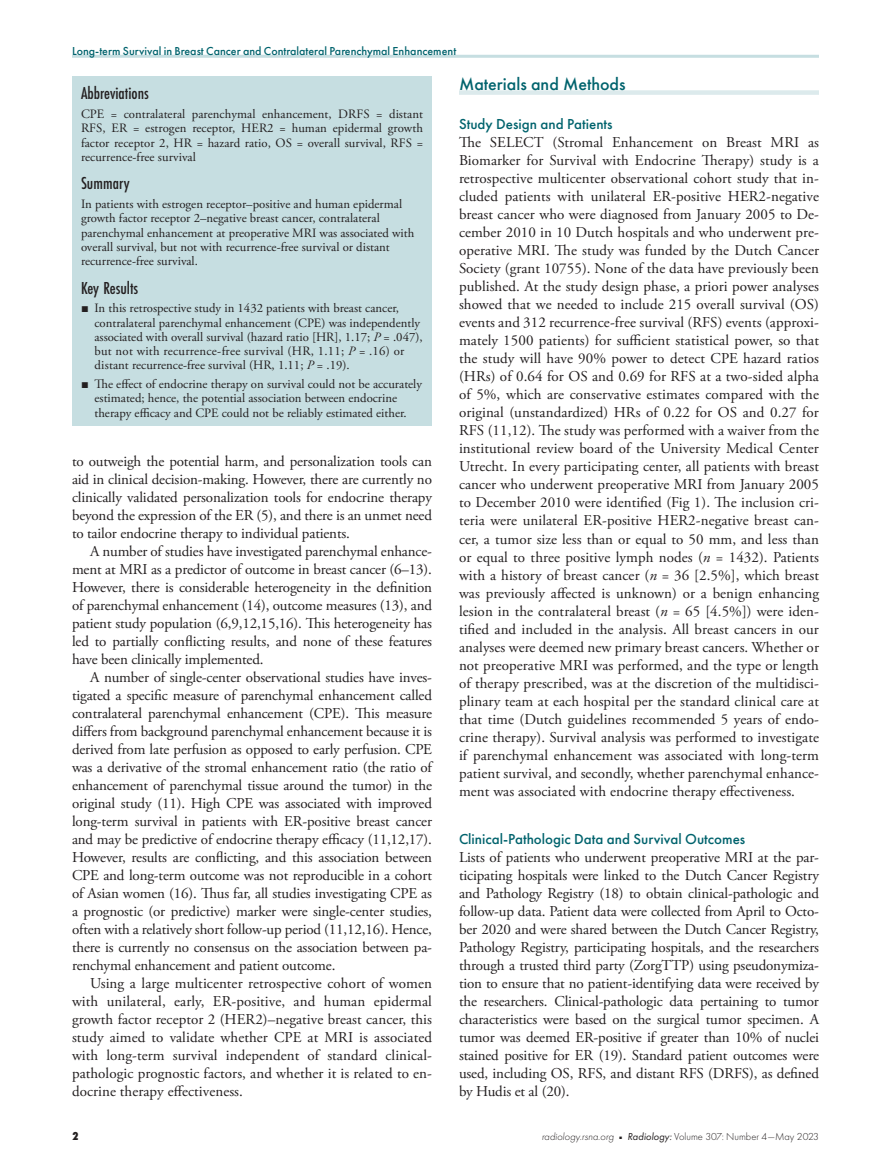
<style>
.page{position:relative;width:891px;height:1175px;background:#fff}
.page>*{position:absolute;margin:0;border:0;box-sizing:border-box;transform-origin:0 0}
.t1{font:500 18px "Futura PT Cond";color:#231f20}
.t2{font:500 18px "Futura PT";color:#00636d}
.t3{font:15px/18px "Adobe Garamond Pro";letter-spacing:-.01em;color:#231f20;text-align:justify}
.t4{font:500 15px "Futura PT";color:#00636d}
.t5{font:12.75px/14.2px "Adobe Garamond Pro";color:#231f20}
.t6{font:500 12px "Futura PT";color:#00636d}
.t7{font:800 12px "Futura PT Cond";color:#231f20}
.t8{font:300 10.5px "Futura PT";color:#231f20}
.s1{font-family:"Times New Roman"}
.s2{font-style:italic}
.s3{font-weight:400;font-style:italic}
</style>
<div class="page">
<hr style="left:72px;top:55px;width:747px;height:3px;background:#c6dee1">
<div style="left:459px;top:90px;width:360px;height:5px;background:#dceaec"></div>
<div style="left:72px;top:76px;width:360px;height:349px;background:#c6dee1"></div>
<p class="t6" style="left:72px;top:44px;width:386px">Long-term Survival in Breast Cancer and Contralateral Parenchymal Enhancement</p>
<p class="t1" style="left:81px;top:83px;width:69px">Abbreviations</p>
<p class="t5" style="left:81px;top:107px;width:344px;text-align:justify">CPE = contralateral parenchymal enhancement, DRFS = distant RFS, ER = estrogen receptor, HER2 = human epidermal growth factor receptor 2, HR = hazard ratio, OS = overall survival, RFS = recurrence-free survival</p>
<p class="t1" style="left:81px;top:173px;width:50px">Summary</p>
<p class="t5" style="left:81px;top:197px;width:335px">In patients with estrogen receptor–positive and human epidermal growth factor receptor 2–negative breast cancer, contralateral parenchymal enhancement at preoperative MRI was associated with overall survival, but not with recurrence-free survival or distant recurrence-free survival.</p>
<p class="t1" style="left:81px;top:277px;width:59px">Key Results</p>
<p class="t5" style="left:95px;top:302px;width:330px;text-indent:-14px"><span class="s1">■</span> In this retrospective study in 1432 patients with breast cancer, contralateral parenchymal enhancement (CPE) was independently associated with overall survival (hazard ratio [HR], 1.17; <span class="s2">P</span> = .047), but not with recurrence-free survival (HR, 1.11; <span class="s2">P</span> = .16) or distant recurrence-free survival (HR, 1.11; <span class="s2">P</span> = .19).</p>
<p class="t5" style="left:95px;top:377px;width:329px;text-indent:-14px"><span class="s1">■</span> The effect of endocrine therapy on survival could not be accurately estimated; hence, the potential association between endocrine therapy efficacy and CPE could not be reliably estimated either.</p>
<p class="t3" style="left:72px;top:452px;width:361px">to outweigh the potential harm, and personalization tools can aid in clinical decision-making. However, there are currently no clinically validated personalization tools for endocrine therapy beyond the expression of the ER (5), and there is an unmet need to tailor endocrine therapy to individual patients.</p>
<p class="t3" style="left:72px;top:542px;width:362px;text-indent:18px">A number of studies have investigated parenchymal enhance&shy;ment at MRI as a predictor of outcome in breast cancer (6–13).<br>However, there is considerable heterogeneity in the definition of parenchymal enhancement (14), outcome measures (13), and patient study population (6,9,12,15,16). This heterogeneity has led to partially conflicting results, and none of these features have been clinically implemented.</p>
<p class="t3" style="left:72px;top:668px;width:362px;text-indent:18px">A number of single-center observational studies have inves&shy;tigated a specific measure of parenchymal enhancement called contralateral parenchymal enhancement (CPE). This measure differs from background parenchymal enhancement because it is derived from late perfusion as opposed to early perfusion. CPE was a derivative of the stromal enhancement ratio (the ratio of enhancement of parenchymal tissue around the tumor) in the original study (11). High CPE was associated with improved long-term survival in patients with ER-positive breast cancer and may be predictive of endocrine therapy efficacy (11,12,17).<br>However, results are conflicting, and this association between CPE and long-term outcome was not reproducible in a cohort of Asian women (16). Thus far, all studies investigating CPE as a prognostic (or predictive) marker were single-center studies, often with a relatively short follow-up period (11,12,16). Hence, there is currently no consensus on the association between pa&shy;renchymal enhancement and patient outcome.</p>
<p class="t3" style="left:72px;top:974px;width:362px;text-indent:18px">Using a large multicenter retrospective cohort of women with unilateral, early, ER-positive, and human epidermal growth factor receptor 2 (HER2)–negative breast cancer, this study aimed to validate whether CPE at MRI is associated with long-term survival independent of standard clinical&shy;pathologic prognostic factors, and whether it is related to en&shy;docrine therapy effectiveness.</p>
<p class="t2" style="left:459px;top:73px;width:168px">Materials and Methods</p>
<p class="t4" style="left:459px;top:115px;width:155px">Study Design and Patients</p>
<p class="t3" style="left:459px;top:134px;width:362px">The SELECT (Stromal Enhancement on Breast MRI as Biomarker for Survival with Endocrine Therapy) study is a retrospective multicenter observational cohort study that in&shy;cluded patients with unilateral ER-positive HER2-negative breast cancer who were diagnosed from January 2005 to De&shy;cember 2010 in 10 Dutch hospitals and who underwent pre&shy;operative MRI. The study was funded by the Dutch Cancer Society (grant 10755). None of the data have previously been published. At the study design phase, a priori power analyses showed that we needed to include 215 overall survival (OS) events and 312 recurrence-free survival (RFS) events (approxi&shy;mately 1500 patients) for sufficient statistical power, so that the study will have 90% power to detect CPE hazard ratios (HRs) of 0.64 for OS and 0.69 for RFS at a two-sided alpha of 5%, which are conservative estimates compared with the original (unstandardized) HRs of 0.22 for OS and 0.27 for RFS (11,12). The study was performed with a waiver from the institutional review board of the University Medical Center Utrecht. In every participating center, all patients with breast cancer who underwent preoperative MRI from January 2005 to December 2010 were identified (Fig 1). The inclusion cri&shy;teria were unilateral ER-positive HER2-negative breast can&shy;cer, a tumor size less than or equal to 50 mm, and less than or equal to three positive lymph nodes (<span class="s2">n</span> = 1432). Patients with a history of breast cancer (<span class="s2">n</span> = 36 [2.5%], which breast was previously affected is unknown) or a benign enhancing lesion in the contralateral breast (<span class="s2">n</span> = 65 [4.5%]) were iden&shy;tified and included in the analysis. All breast cancers in our analyses were deemed new primary breast cancers. Whether or not preoperative MRI was performed, and the type or length of therapy prescribed, was at the discretion of the multidisci&shy;plinary team at each hospital per the standard clinical care at that time (Dutch guidelines recommended 5 years of endo&shy;crine therapy). Survival analysis was performed to investigate if parenchymal enhancement was associated with long-term patient survival, and secondly, whether parenchymal enhance&shy;ment was associated with endocrine therapy effectiveness.</p>
<p class="t4" style="left:459px;top:829px;width:288px">Clinical-Pathologic Data and Survival Outcomes</p>
<p class="t3" style="left:459px;top:848px;width:362px">Lists of patients who underwent preoperative MRI at the par&shy;ticipating hospitals were linked to the Dutch Cancer Registry and Pathology Registry (18) to obtain clinical-pathologic and follow-up data. Patient data were collected from April to Octo&shy;ber 2020 and were shared between the Dutch Cancer Registry, Pathology Registry, participating hospitals, and the researchers through a trusted third party (ZorgTTP) using pseudonymiza&shy;tion to ensure that no patient-identifying data were received by the researchers. Clinical-pathologic data pertaining to tumor characteristics were based on the surgical tumor specimen. A tumor was deemed ER-positive if greater than 10% of nuclei stained positive for ER (19). Standard patient outcomes were used, including OS, RFS, and distant RFS (DRFS), as defined by Hudis et al (20).</p>
<p class="t7" style="left:72px;top:1129px;width:8px">2</p>
<p class="t8" style="left:542px;top:1131px;width:279px"><span class="s2">radiology.rsna.org</span> <sup>■</sup> <span class="s3">Radiology:</span> Volume 307: Number 4—May 2023</p>
</div>
